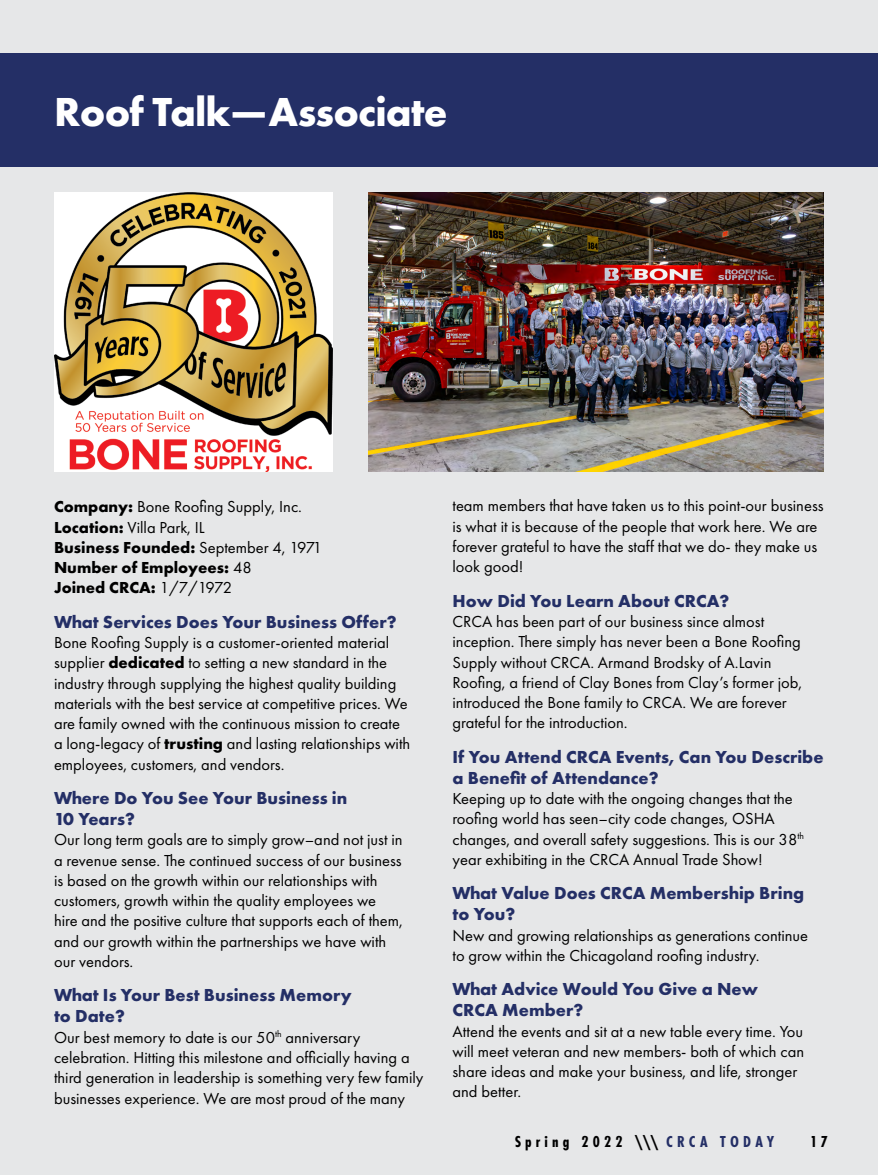
<style>
.page{position:relative;width:878px;height:1175px;background:#fff}
.page>*{position:absolute;margin:0;border:0;box-sizing:border-box;transform-origin:0 0}
.Article_Titles{font:700 42px "Futura PT";letter-spacing:-.02em;color:#fff}
.t1{font:700 18px/21px "Futura PT";color:#242f66}
.Body_Text{font:16.5px/20.2px "Futura PT";color:#000}
.Body_Text-2{font:700 16.5px "Futura PT";color:#000}
.t2{font:700 16.5px "Futura PT Cond";letter-spacing:.25em;color:#000}
.s1{font-weight:700}
.s2{font-weight:400}
.s3{color:#242f66}
</style>
<div class="page">
<div style="left:0;top:0;width:878px;height:1174px;background:#e6e7e8"></div>
<div style="left:0;top:53px;width:878px;height:113px;background:#242f66"></div>
<img style="left:54px;top:193px;width:278px;height:279px">
<img style="left:369px;top:193px;width:455px;height:279px">
<p class="Article_Titles" style="left:54px;top:85px;width:395px">Roof Talk—Associate</p>
<p class="Body_Text" style="left:54px;top:496px;width:249px"><span class="s1">Company:</span> Bone Roofing Supply, Inc.</p>
<p class="Body_Text" style="left:54px;top:517px;width:152px"><span class="s1">Location:</span> Villa Park, IL</p>
<p class="Body_Text-2" style="left:54px;top:536px;width:270px">Business Founded: <span class="s2">September 4, 1971</span></p>
<p class="Body_Text-2" style="left:54px;top:557px;width:199px">Number of Employees: <span class="s2">48</span></p>
<p class="Body_Text-2" style="left:54px;top:577px;width:180px">Joined CRCA: <span class="s2">1/7/1972</span></p>
<h1 class="t1" style="left:54px;top:611px;width:344px">What Services Does Your Business Offer?</h1>
<p class="Body_Text" style="left:54px;top:632px;width:358px">Bone Roofing Supply is a customer-oriented material supplier <span class="s1">dedicated</span> to setting a new standard in the industry through supplying the highest quality building materials with the best service at competitive prices. We are family owned with the continuous mission to create a long-legacy of <span class="s1">trusting</span> and lasting relationships with employees, customers, and vendors.</p>
<h1 class="t1" style="left:54px;top:787px;width:295px">Where Do You See Your Business in<br>10 Years?</h1>
<p class="Body_Text" style="left:54px;top:829px;width:350px">Our long term goals are to simply grow–and not just in a revenue sense. The continued success of our business is based on the growth within our relationships with customers, growth within the quality employees we hire and the positive culture that supports each of them, and our growth within the partnerships we have with our vendors.</p>
<h1 class="t1" style="left:54px;top:984px;width:299px">What Is Your Best Business Memory to Date?</h1>
<p class="Body_Text" style="left:54px;top:1027px;width:371px">Our best memory to date is our 50<sup>th</sup> anniversary celebration. Hitting this milestone and officially having a third generation in leadership is something very few family businesses experience. We are most proud of the many</p>
<p class="Body_Text" style="left:452px;top:496px;width:372px">team members that have taken us to this point-our business is what it is because of the people that work here. We are forever grateful to have the staff that we do- they make us look good!</p>
<h1 class="t1" style="left:452px;top:589px;width:278px">How Did You Learn About CRCA?</h1>
<p class="Body_Text" style="left:452px;top:611px;width:351px">CRCA has been part of our business since almost inception. There simply has never been a Bone Roofing Supply without CRCA. Armand Brodsky of A.Lavin Roofing, a friend of Clay Bones from Clay’s former job, introduced the Bone family to CRCA. We are forever grateful for the introduction.</p>
<h1 class="t1" style="left:452px;top:745px;width:372px">If You Attend CRCA Events, Can You Describe a Benefit of Attendance?</h1>
<p class="Body_Text" style="left:452px;top:788px;width:353px">Keeping up to date with the ongoing changes that the roofing world has seen–city code changes, OSHA changes, and overall safety suggestions. This is our 38<sup>th </sup>year exhibiting in the CRCA Annual Trade Show!</p>
<h1 class="t1" style="left:452px;top:882px;width:353px">What Value Does CRCA Membership Bring to You?</h1>
<p class="Body_Text" style="left:452px;top:925px;width:357px">New and growing relationships as generations continue to grow within the Chicagoland roofing industry.</p>
<h1 class="t1" style="left:452px;top:978px;width:307px">What Advice Would You Give a New<br>CRCA Member?</h1>
<p class="Body_Text" style="left:452px;top:1021px;width:353px">Attend the events and sit at a new table every time. You will meet veteran and new members- both of which can share ideas and make your business, and life, stronger and better.</p>
<p class="t2" style="left:514px;top:1131px;width:261px">Spring 2022 \\\ <span class="s3">CRCA TODAY</span></p>
<p class="t2" style="left:810px;top:1131px;width:19px">17</p>
</div>
